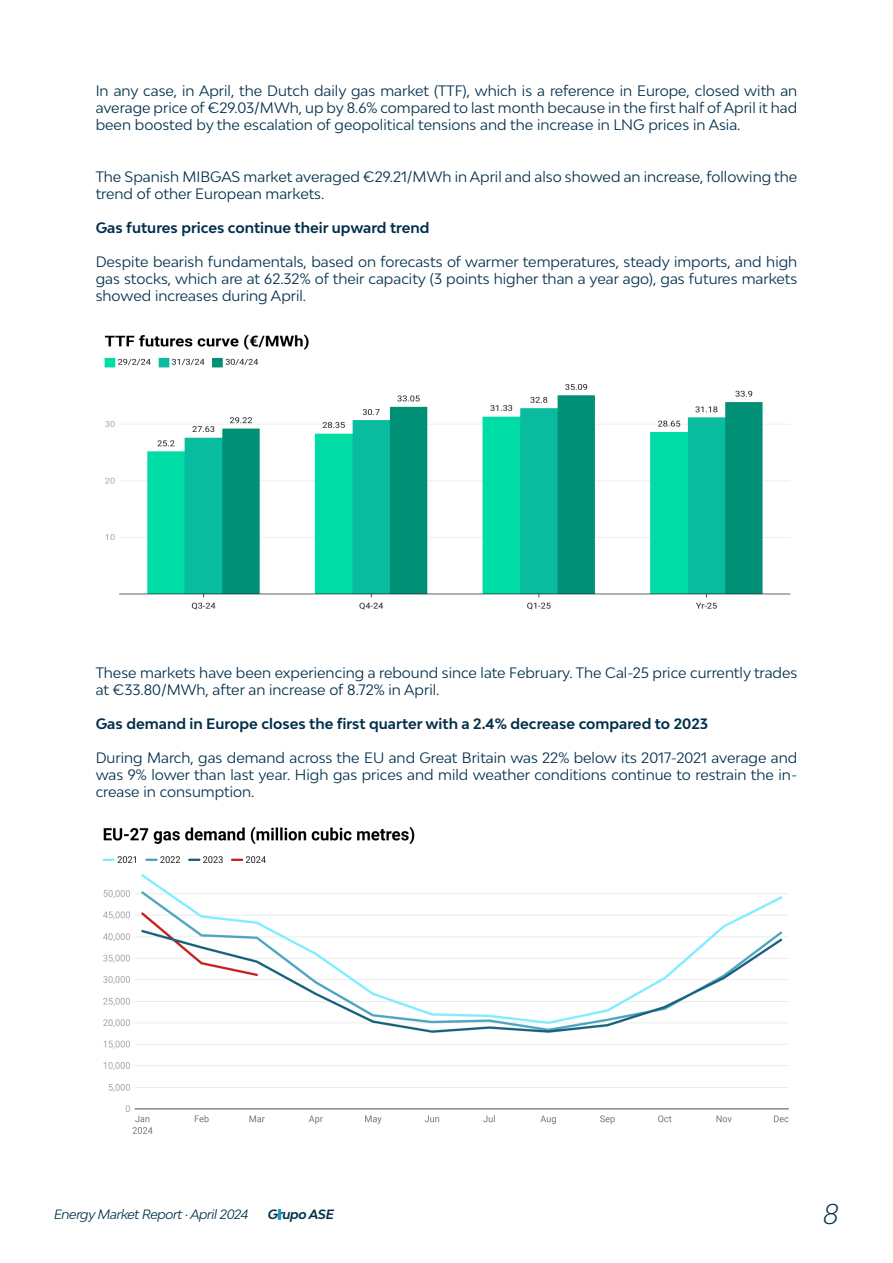
<style>
.page{position:relative;width:893px;height:1263px;background:#fff}
.page>*{position:absolute;margin:0;border:0;box-sizing:border-box;transform-origin:0 0}
.t1{font:italic 300 27px "Bw Modelica";color:#00314a}
.t2{font:14.25px/17.1px "Bw Modelica";color:#02304b;text-align:justify}
.t3{font:700 14.25px "Bw Modelica";color:#02304b}
.t4{font:italic 12.75px "Bw Modelica";letter-spacing:-.03em;color:#00314a}
.t5{font:italic 700 12.75px "Bw Modelica";letter-spacing:-.03em;color:#00314a}
</style>
<div class="page">
<svg style="left:278px;top:1209px;width:3px;height:11px"></svg>
<img style="left:102px;top:826px;width:687px;height:308px">
<img style="left:104px;top:334px;width:687px;height:276px">
<p class="t2" style="left:96px;top:82px;width:703px">In any case, in April, the Dutch daily gas market (TTF), which is a reference in Europe, closed with an average price of €29.03/MWh, up by 8.6% compared to last month because in the first half of April it had been boosted by the escalation of geopolitical tensions and the increase in LNG prices in Asia.</p>
<p class="t2" style="left:96px;top:167px;width:703px">The Spanish MIBGAS market averaged €29.21/MWh in April and also showed an increase, following the trend of other European markets.</p>
<p class="t3" style="left:96px;top:218px;width:335px">Gas futures prices continue their upward trend</p>
<p class="t2" style="left:96px;top:253px;width:703px">Despite bearish fundamentals, based on forecasts of warmer temperatures, steady imports, and high gas stocks, which are at 62.32% of their capacity (3 points higher than a year ago), gas futures markets showed increases during April.</p>
<p class="t2" style="left:96px;top:663px;width:703px">These markets have been experiencing a rebound since late February. The Cal-25 price currently trades at €33.80/MWh, after an increase of 8.72% in April.</p>
<p class="t3" style="left:96px;top:714px;width:614px">Gas demand in Europe closes the first quarter with a 2.4% decrease compared to 2023</p>
<p class="t2" style="left:96px;top:749px;width:703px">During March, gas demand across the EU and Great Britain was 22% below its 2017-2021 average and was 9% lower than last year. High gas prices and mild weather conditions continue to restrain the in&shy;crease in consumption.</p>
<p class="t4" style="left:54px;top:1206px;width:196px">Energy Market Report · April 2024</p>
<p class="t5" style="left:268px;top:1206px;width:68px">Grupo ASE</p>
<h1 class="t1" style="left:823px;top:1196px;width:17px">8</h1>
</div>
